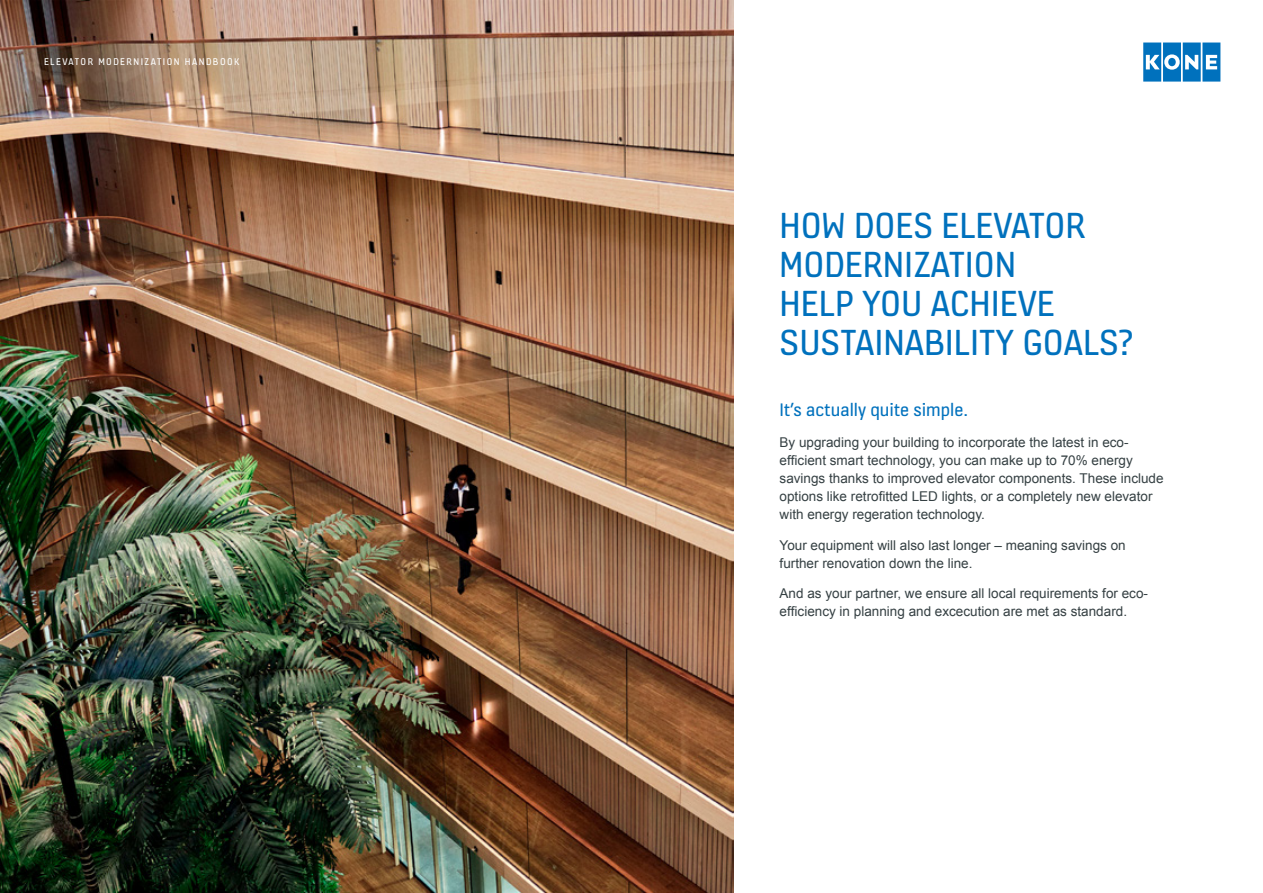
<style>
.page{position:relative;width:1263px;height:893px;background:#fff}
.page>*{position:absolute;margin:0;border:0;box-sizing:border-box;transform-origin:0 0}
.t1{font:39px/39px "KONE Information";color:#0071bd}
.t2{font:19.5px "KONE Information";color:#0071bd}
.t3{font:13.5px/18px "Arial";color:#354043}
.t4{font:10.5px "KONE Information";letter-spacing:.14em;color:#fff}
</style>
<div class="page">
<img style="left:0;top:0;width:733px;height:893px">
<svg style="left:1143px;top:43px;width:77px;height:39px"></svg>
<p class="t4" style="left:44px;top:54px;width:197px">ELEVATOR MODERNIZATION HANDBOOK</p>
<h1 class="t1" style="left:780px;top:205px;width:355px">HOW DOES ELEVATOR<br>MODERNIZATION<br>HELP YOU ACHIEVE<br>SUSTAINABILITY GOALS?</h1>
<h2 class="t2" style="left:780px;top:397px;width:190px">It’s actually quite simple.</h2>
<p class="t3" style="left:780px;top:433px;width:385px">By upgrading your building to incorporate the latest in eco&shy;efficient smart technology, you can make up to 70% energy savings thanks to improved elevator components. These include options like retrofitted LED lights, or a completely new elevator with energy regeration technology.</p>
<p class="t3" style="left:780px;top:536px;width:348px">Your equipment will also last longer – meaning savings on further renovation down the line.</p>
<p class="t3" style="left:780px;top:585px;width:370px">And as your partner, we ensure all local requirements for eco&shy;efficiency in planning and excecution are met as standard.</p>
</div>
